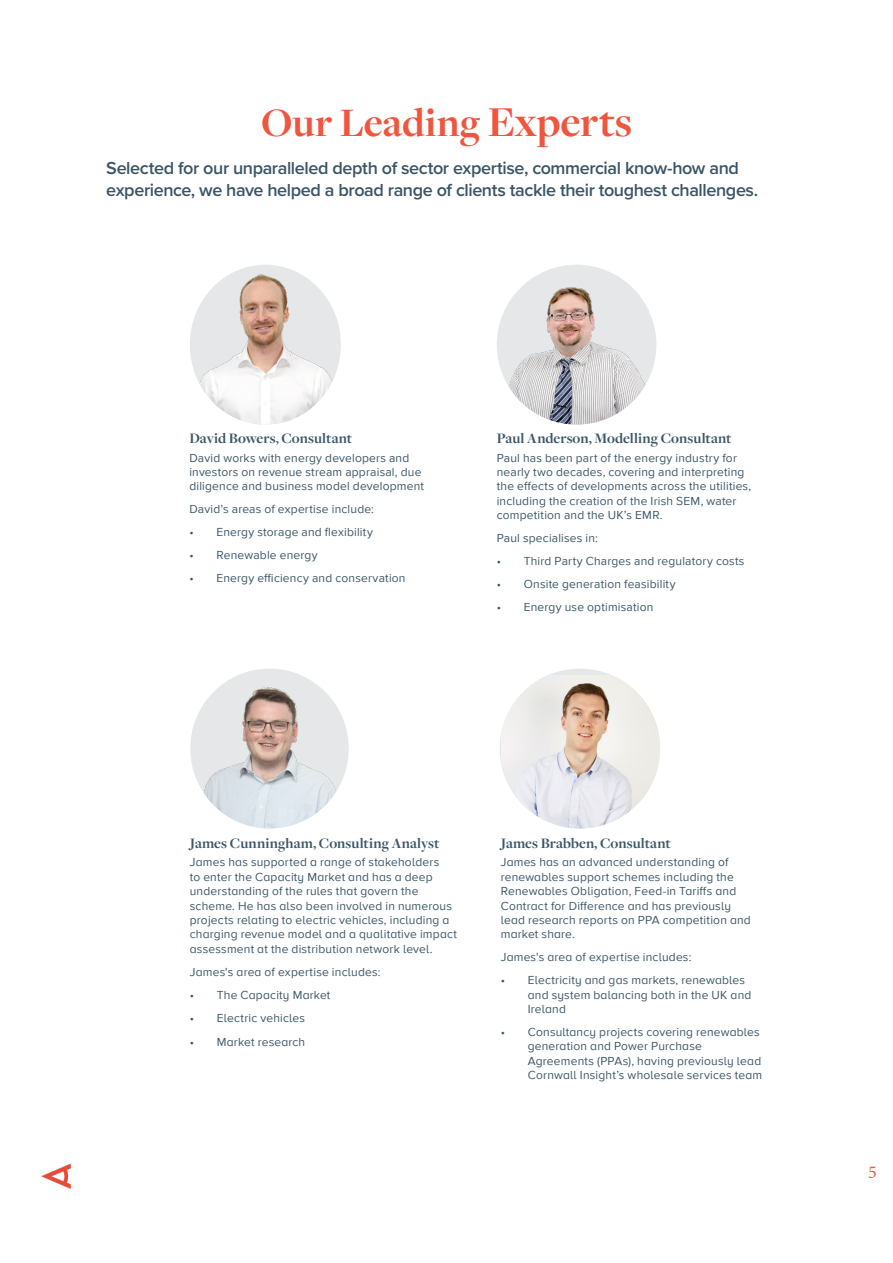
<style>
.page{position:relative;width:893px;height:1263px;background:#fff}
.page>*{position:absolute;margin:0;border:0;box-sizing:border-box;transform-origin:0 0}
.t1{font:700 42px "Freight Disp Pro";color:#f0553e}
.t2{font:600 18px/21.6px "Proxima Nova";letter-spacing:-.025em;color:#3b5566}
.t3{font:18px "Minion Pro";color:#f0553e}
.t4{font:700 15px "Freight Disp Pro";letter-spacing:.005em;color:#3b5566}
.t5{font:12px/14.4px "Proxima Nova A";letter-spacing:.015em;color:#3b5566}
.t6{font:12px/14.4px "Proxima Nova";letter-spacing:.015em;color:#3b5566}
.s1{font-size:44.25px}
</style>
<div class="page">
<img style="left:190px;top:668px;width:159px;height:160px">
<img style="left:501px;top:675px;width:159px;height:153px">
<img style="left:497px;top:271px;width:159px;height:154px">
<img style="left:190px;top:265px;width:151px;height:160px">
<img style="left:41px;top:1163px;width:30px;height:26px">
<p class="t1" style="left:261px;top:95px;width:372px">Our Leading <span class="s1">Experts</span></p>
<p class="t2" style="left:106px;top:157px;width:653px">Selected for our unparalleled depth of sector expertise, commercial know-how and experience, we have helped a broad range of clients tackle their toughest challenges.</p>
<p class="t4" style="left:189px;top:428px;width:164px">David Bowers, Consultant</p>
<p class="t6" style="left:189px;top:450px;width:236px">David works with energy developers and investors on revenue stream appraisal, due diligence and business model development</p>
<p class="t6" style="left:189px;top:501px;width:186px">David’s areas of expertise include:</p>
<p class="t6" style="left:189px;top:524px;width:185px">• Energy storage and flexibility</p>
<p class="t6" style="left:189px;top:547px;width:130px">• Renewable energy</p>
<p class="t6" style="left:189px;top:570px;width:218px">• Energy efficiency and conservation</p>
<p class="t4" style="left:497px;top:428px;width:236px">Paul Anderson, Modelling Consultant</p>
<p class="t6" style="left:497px;top:450px;width:256px">Paul has been part of the energy industry for nearly two decades, covering and interpreting the effects of developments across the utilities, including the creation of the Irish SEM, water competition and the UK’s EMR.</p>
<p class="t6" style="left:497px;top:530px;width:103px">Paul specialises in:</p>
<p class="t6" style="left:497px;top:553px;width:249px">• Third Party Charges and regulatory costs</p>
<p class="t6" style="left:497px;top:576px;width:180px">• Onsite generation feasibility</p>
<p class="t6" style="left:497px;top:599px;width:158px">• Energy use optimisation</p>
<p class="t4" style="left:190px;top:833px;width:251px">James Cunningham, Consulting Analyst</p>
<p class="t5" style="left:190px;top:855px;width:269px">James has supported a range of stakeholders<br>to enter the Capacity Market and has a deep understanding of the rules that govern the scheme. He has also been involved in numerous projects relating to electric vehicles, including a charging revenue model and a qualitative impact assessment at the distribution network level.</p>
<p class="t5" style="left:190px;top:964px;width:192px">James's area of expertise includes:</p>
<p class="t5" style="left:190px;top:987px;width:142px">• The Capacity Market</p>
<p class="t5" style="left:190px;top:1010px;width:117px">• Electric vehicles</p>
<p class="t5" style="left:190px;top:1034px;width:117px">• Market research</p>
<p class="t4" style="left:501px;top:833px;width:171px">James Brabben, Consultant</p>
<p class="t5" style="left:501px;top:855px;width:252px">James has an advanced understanding of renewables support schemes including the Renewables Obligation, Feed-in Tariffs and Contract for Difference and has previously lead research reports on PPA competition and market share.</p>
<p class="t5" style="left:501px;top:950px;width:192px">James's area of expertise includes:</p>
<p class="t5" style="left:528px;top:972px;width:225px;text-indent:-27px">• Electricity and gas markets, renewables and system balancing both in the UK and<br>Ireland</p>
<p class="t5" style="left:528px;top:1024px;width:236px;text-indent:-27px">• Consultancy projects covering renewables generation and Power Purchase Agreements (PPAs), having previously lead Cornwall Insight’s wholesale services team</p>
<p class="t3" style="left:868px;top:1160px;width:10px">5</p>
</div>
